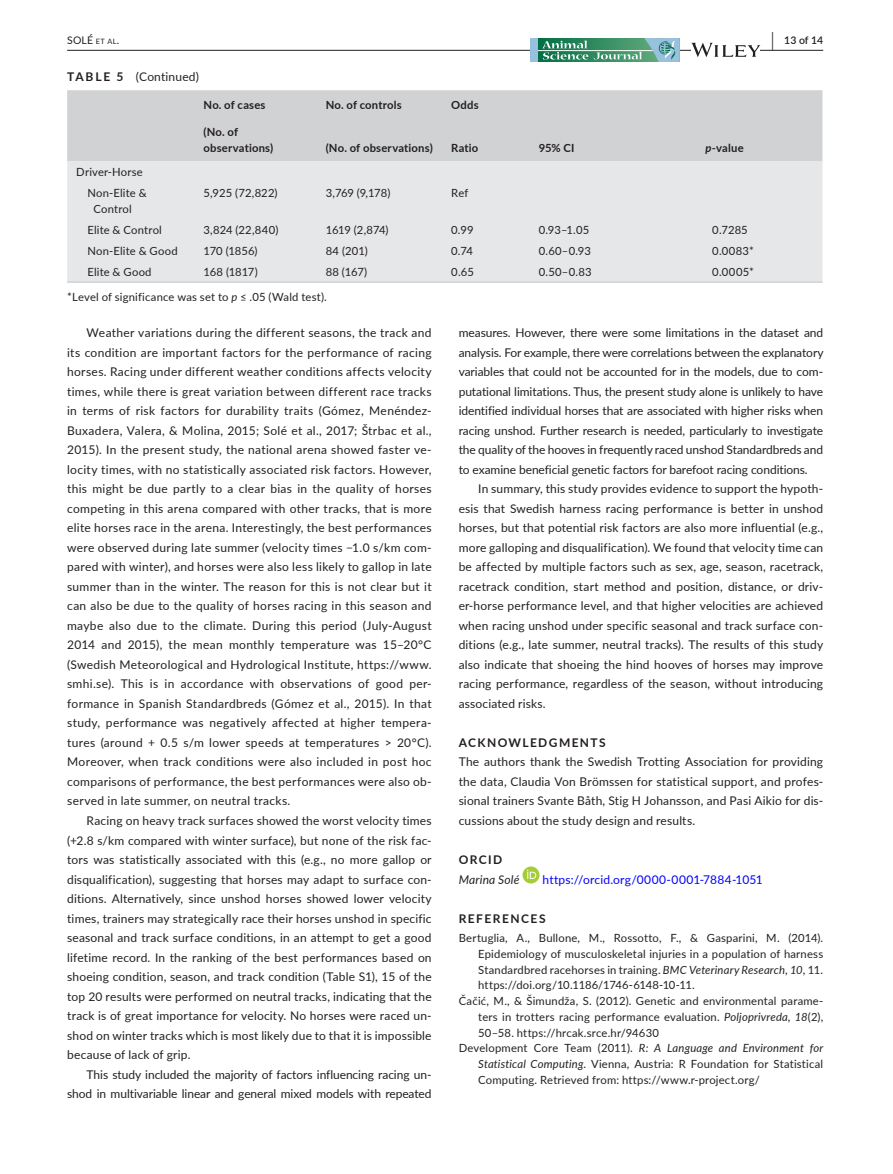
<style>
.page{position:relative;width:893px;height:1174px;background:#fff}
.page>*{position:absolute;margin:0;border:0;box-sizing:border-box;transform-origin:0 0}
.t1{font:600 19.5px "Lato";color:#231f20;scale:.48 1}
.t2{font:12px/19.5px "Lato";letter-spacing:.01em;color:#231f20;text-align:justify}
.t3{font:12px "Lato";letter-spacing:.015em;color:#00f}
.t4{font:700 12px "Lato";letter-spacing:.115em;color:#231f20}
.t5{font:italic 12px "Lato";letter-spacing:.015em;color:#231f20}
.t6{font:11.25px/21px "Lato";letter-spacing:.015em;color:#231f20}
.t7{font:700 11.25px/15.8px "Lato";letter-spacing:.02em;color:#231f20}
.t8{font:italic 11.25px "Lato";letter-spacing:.015em;color:#231f20}
.t9{font:10.5px "Lato";color:#231f20}
.t10{font:600 10.5px "Lato";color:#231f20}
.s1{font-size:7.35px}
.s2{font-weight:700}
.s3{font-style:italic}
.s4{font-style:normal}
</style>
<div class="page">
<hr style="left:67px;top:50px;width:756px;height:1px;background:#231f20">
<div style="left:538px;top:39px;width:141px;height:23px;background:#036f46"></div>
<hr style="left:538px;top:50px;width:124px;height:1px;background:#fff">
<div style="left:530px;top:39px;width:8px;height:23px;background:#97c1dc"></div>
<svg style="left:542px;top:39px;width:137px;height:23px;background:#5fa58b"></svg>
<svg style="left:691px;top:43px;width:69px;height:14px"></svg>
<div style="left:522px;top:866px;width:17px;height:17px;background:#a5cd39;border-radius:50%"></div>
<svg style="left:527px;top:869px;width:9px;height:10px"></svg>
<div style="left:67px;top:90px;width:755px;height:71px;background:#d1d2d4"></div>
<div style="left:67px;top:161px;width:755px;height:120px;background:#e6e7e9"></div>
<hr style="left:67px;top:281px;width:127px;height:2px;background:#d1d2d4">
<hr style="left:194px;top:281px;width:123px;height:2px;background:#d1d2d4">
<hr style="left:317px;top:281px;width:125px;height:2px;background:#d1d2d4">
<hr style="left:442px;top:281px;width:88px;height:2px;background:#d1d2d4">
<hr style="left:530px;top:281px;width:167px;height:2px;background:#d1d2d4">
<hr style="left:697px;top:281px;width:125px;height:2px;background:#d1d2d4">
<h1 class="t1" style="left:771px;top:26px;width:7px">|</h1>
<p class="t9" style="left:67px;top:33px;width:54px">SOLÉ <span class="s1">et al</span>.</p>
<p class="t10" style="left:784px;top:33px;width:40px">13 of 14</p>
<p class="t2" style="left:67px;top:67px;width:133px"><span class="s2">TABLE 5</span> (Continued)</p>
<p class="t6" style="left:87px;top:161px;width:61px;text-indent:-11px">Driver-Horse<br>Non-Elite &amp;</p>
<p class="t6" style="left:93px;top:198px;width:40px">Control</p>
<p class="t7" style="left:203px;top:96px;width:64px">No. of cases</p>
<p class="t7" style="left:326px;top:96px;width:78px">No. of controls</p>
<p class="t7" style="left:451px;top:96px;width:29px">Odds</p>
<p class="t7" style="left:203px;top:124px;width:71px">(No. of observations)</p>
<p class="t7" style="left:326px;top:139px;width:109px">(No. of observations)</p>
<p class="t7" style="left:451px;top:139px;width:29px">Ratio</p>
<p class="t6" style="left:203px;top:182px;width:76px">5,925 (72,822)</p>
<p class="t6" style="left:326px;top:182px;width:66px">3,769 (9,178)</p>
<p class="t6" style="left:451px;top:182px;width:19px">Ref</p>
<p class="t7" style="left:539px;top:139px;width:37px">95% CI</p>
<p class="t7" style="left:706px;top:139px;width:40px"><span class="s3">p</span>-value</p>
<p class="t6" style="left:87px;top:219px;width:76px">Elite &amp; Control</p>
<p class="t6" style="left:203px;top:219px;width:77px">3,824 (22,840)</p>
<p class="t6" style="left:326px;top:219px;width:64px">1619 (2,874)</p>
<p class="t6" style="left:451px;top:219px;width:24px">0.99</p>
<p class="t6" style="left:539px;top:219px;width:52px">0.93–1.05</p>
<p class="t6" style="left:712px;top:219px;width:37px">0.7285</p>
<p class="t6" style="left:87px;top:240px;width:92px">Non-Elite &amp; Good</p>
<p class="t6" style="left:203px;top:240px;width:55px">170 (1856)</p>
<p class="t6" style="left:326px;top:240px;width:44px">84 (201)</p>
<p class="t6" style="left:451px;top:240px;width:23px">0.74</p>
<p class="t6" style="left:539px;top:240px;width:54px">0.60–0.93</p>
<p class="t6" style="left:712px;top:240px;width:43px">0.0083*</p>
<p class="t6" style="left:87px;top:261px;width:66px">Elite &amp; Good</p>
<p class="t6" style="left:204px;top:261px;width:56px">168 (1817)</p>
<p class="t6" style="left:326px;top:261px;width:43px">88 (167)</p>
<p class="t6" style="left:451px;top:261px;width:24px">0.65</p>
<p class="t6" style="left:539px;top:261px;width:54px">0.50–0.83</p>
<p class="t6" style="left:712px;top:261px;width:43px">0.0005*</p>
<p class="t6" style="left:67px;top:286px;width:261px">*Level of significance was set to <span class="s3">p</span> ≤ .05 (Wald test).</p>
<p class="t2" style="left:67px;top:323px;width:366px;text-indent:20px">Weather variations during the different seasons, the track and its condition are important factors for the performance of racing horses. Racing under different weather conditions affects velocity times, while there is great variation between different race tracks in terms of risk factors for durability traits (Gómez, Menéndez-Buxadera, Valera, &amp; Molina, 2015; Solé et al., 2017; Štrbac et al., 2015). In the present study, the national arena showed faster ve&shy;locity times, with no statistically associated risk factors. However, this might be due partly to a clear bias in the quality of horses competing in this arena compared with other tracks, that is more elite horses race in the arena. Interestingly, the best performances were observed during late summer (velocity times −1.0 s/km com&shy;pared with winter), and horses were also less likely to gallop in late summer than in the winter. The reason for this is not clear but it can also be due to the quality of horses racing in this season and maybe also due to the climate. During this period (July-August 2014 and 2015), the mean monthly temperature was 15–20°C (Swedish Meteorological and Hydrological Institute, https://www. smhi.se). This is in accordance with observations of good per&shy;formance in Spanish Standardbreds (Gómez et al., 2015). In that study, performance was negatively affected at higher tempera&shy;tures (around + 0.5 s/m lower speeds at temperatures &gt; 20°C).<br>Moreover, when track conditions were also included in post hoc comparisons of performance, the best performances were also ob&shy;served in late summer, on neutral tracks.</p>
<p class="t2" style="left:67px;top:810px;width:366px;text-indent:20px">Racing on heavy track surfaces showed the worst velocity times (+2.8 s/km compared with winter surface), but none of the risk fac&shy;tors was statistically associated with this (e.g., no more gallop or disqualification), suggesting that horses may adapt to surface con&shy;ditions. Alternatively, since unshod horses showed lower velocity times, trainers may strategically race their horses unshod in specific seasonal and track surface conditions, in an attempt to get a good lifetime record. In the ranking of the best performances based on shoeing condition, season, and track condition (Table S1), 15 of the top 20 results were performed on neutral tracks, indicating that the track is of great importance for velocity. No horses were raced un&shy;shod on winter tracks which is most likely due to that it is impossible because of lack of grip.</p>
<p class="t2" style="left:67px;top:1064px;width:366px;text-align:right">This study included the majority of factors influencing racing un&shy;shod in multivariable linear and general mixed models with repeated</p>
<p class="t2" style="left:459px;top:323px;width:366px">measures. However, there were some limitations in the dataset and analysis. For example, there were correlations between the explanatory variables that could not be accounted for in the models, due to com&shy;putational limitations. Thus, the present study alone is unlikely to have identified individual horses that are associated with higher risks when racing unshod. Further research is needed, particularly to investigate the quality of the hooves in frequently raced unshod Standardbreds and to examine beneficial genetic factors for barefoot racing conditions.</p>
<p class="t2" style="left:459px;top:479px;width:366px;text-indent:20px">In summary, this study provides evidence to support the hypoth&shy;esis that Swedish harness racing performance is better in unshod horses, but that potential risk factors are also more influential (e.g., more galloping and disqualification). We found that velocity time can be affected by multiple factors such as sex, age, season, racetrack, racetrack condition, start method and position, distance, or driv&shy;er-horse performance level, and that higher velocities are achieved when racing unshod under specific seasonal and track surface con&shy;ditions (e.g., late summer, neutral tracks). The results of this study also indicate that shoeing the hind hooves of horses may improve racing performance, regardless of the season, without introducing associated risks.</p>
<p class="t4" style="left:459px;top:733px;width:148px">ACKNOWLEDGMENTS</p>
<p class="t2" style="left:459px;top:752px;width:366px">The authors thank the Swedish Trotting Association for providing the data, Claudia Von Brömssen for statistical support, and profes&shy;sional trainers Svante Båth, Stig H Johansson, and Pasi Aikio for dis&shy;cussions about the study design and results.</p>
<p class="t4" style="left:459px;top:850px;width:45px">ORCID</p>
<p class="t5" style="left:459px;top:870px;width:62px">Marina Solé</p>
<p class="t3" style="left:543px;top:870px;width:222px">https://orcid.org/0000-0001-7884-1051</p>
<p class="t4" style="left:459px;top:909px;width:88px">REFERENCES</p>
<p class="t6" style="left:459px;top:927px;width:366px">Bertuglia, A., Bullone, M., Rossotto, F., &amp; Gasparini, M. (2014).</p>
<p class="t6" style="left:478px;top:942px;width:346px">Epidemiology of musculoskeletal injuries in a population of harness</p>
<p class="t6" style="left:478px;top:958px;width:346px">Standardbred racehorses in training. <span class="s3">BMC Veterinary Research</span>, <span class="s3">10</span>, 11.</p>
<p class="t6" style="left:478px;top:974px;width:218px">https://doi.org/10.1186/1746-6148-10-11.</p>
<p class="t6" style="left:459px;top:990px;width:366px">Čačić, M., &amp; Šimundža, S. (2012). Genetic and environmental parame-</p>
<p class="t6" style="left:478px;top:1005px;width:347px">ters in trotters racing performance evaluation. <span class="s3">Poljoprivreda</span>, <span class="s3">18</span>(2),</p>
<p class="t6" style="left:478px;top:1021px;width:182px">50–58. https://hrcak.srce.hr/94630</p>
<p class="t8" style="left:459px;top:1040px;width:366px"><span class="s4">Development Core Team (2011).</span> R: A Language and Environment for</p>
<p class="t6" style="left:478px;top:1053px;width:346px"><span class="s3">Statistical Computing</span>. Vienna, Austria: R Foundation for Statistical</p>
<p class="t6" style="left:478px;top:1068px;width:283px">Computing. Retrieved from: https://www.r-project.org/</p>
</div>
